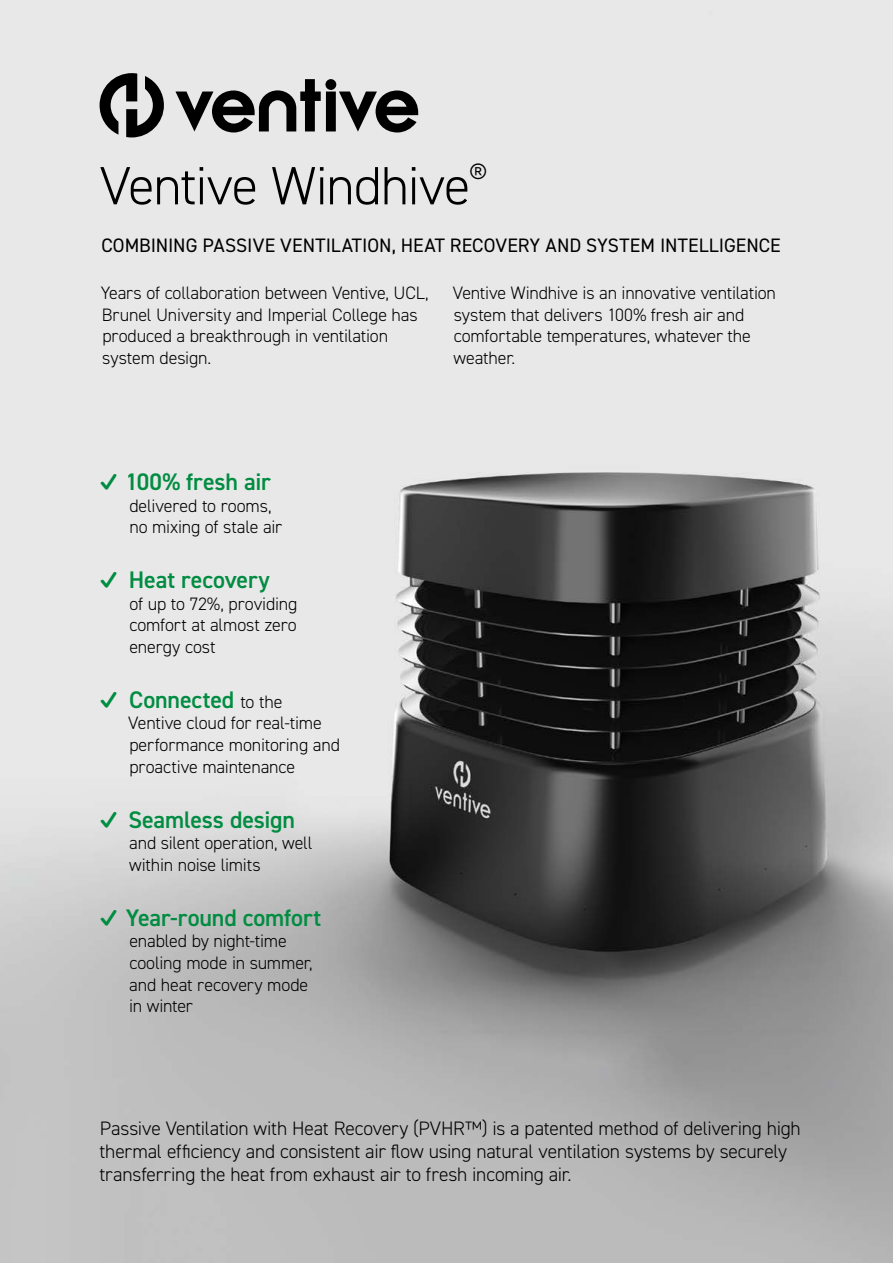
<style>
.page{position:relative;width:893px;height:1263px;background:#fff}
.page>*{position:absolute;margin:0;border:0;box-sizing:border-box;transform-origin:0 0}
.t1{font:300 54px "DIN2014";letter-spacing:-.02em;color:#000}
.t2{font:600 24px "DIN2014";letter-spacing:-.005em;color:#008c41}
.t3{font:300 19.5px/23.4px "DIN2014";letter-spacing:-.01em;color:#000}
.t4{font:19.5px "DIN2014";color:#000}
.t5{font:300 18px/21.6px "DIN2014";letter-spacing:-.01em;color:#000}
.s1{font-family:"Helvetica Neue";font-weight:400}
.s2{font-weight:300;font-size:18px;color:#000}
</style>
<div class="page">
<img style="left:0;top:0;width:893px;height:1263px">
<svg style="left:100px;top:73px;width:64px;height:64px;background:#747474"></svg>
<svg style="left:175px;top:79px;width:243px;height:53px;background:#858585"></svg>
<h1 class="t1" style="left:100px;top:153px;width:389px">Ventive Windhive<sup>®</sup></h1>
<p class="t4" style="left:101px;top:233px;width:681px">COMBINING PASSIVE VENTILATION, HEAT RECOVERY AND SYSTEM INTELLIGENCE</p>
<p class="t5" style="left:101px;top:282px;width:330px">Years of collaboration between Ventive, UCL, Brunel University and Imperial College has produced a breakthrough in ventilation system design.</p>
<p class="t5" style="left:453px;top:282px;width:325px">Ventive Windhive is an innovative ventilation system that delivers 100% fresh air and comfortable temperatures, whatever the weather.</p>
<h2 class="t2" style="left:99px;top:466px;width:173px"><span class="s1">࢚</span> 100% fresh air</h2>
<p class="t5" style="left:129px;top:495px;width:154px">delivered to rooms, no mixing of stale air</p>
<h2 class="t2" style="left:99px;top:564px;width:172px"><span class="s1">࢚</span> Heat recovery</h2>
<p class="t5" style="left:129px;top:593px;width:169px;text-align:justify">of up to 72%, providing comfort at almost zero energy cost</p>
<h2 class="t2" style="left:99px;top:684px;width:184px"><span class="s1">࢚</span> Connected <span class="s2">to the</span></h2>
<p class="t5" style="left:128px;top:712px;width:213px">Ventive cloud for real-time performance monitoring and proactive maintenance</p>
<h2 class="t2" style="left:99px;top:803px;width:197px"><span class="s1">࢚</span> Seamless design</h2>
<p class="t5" style="left:129px;top:832px;width:185px">and silent operation, well within noise limits</p>
<h2 class="t2" style="left:99px;top:901px;width:223px"><span class="s1">࢚</span> Year-round comfort</h2>
<p class="t5" style="left:129px;top:930px;width:185px">enabled by night-time cooling mode in summer, and heat recovery mode in winter</p>
<p class="t3" style="left:100px;top:1116px;width:703px">Passive Ventilation with Heat Recovery (PVHR™) is a patented method of delivering high thermal efficiency and consistent air flow using natural ventilation systems by securely transferring the heat from exhaust air to fresh incoming air.</p>
</div>
